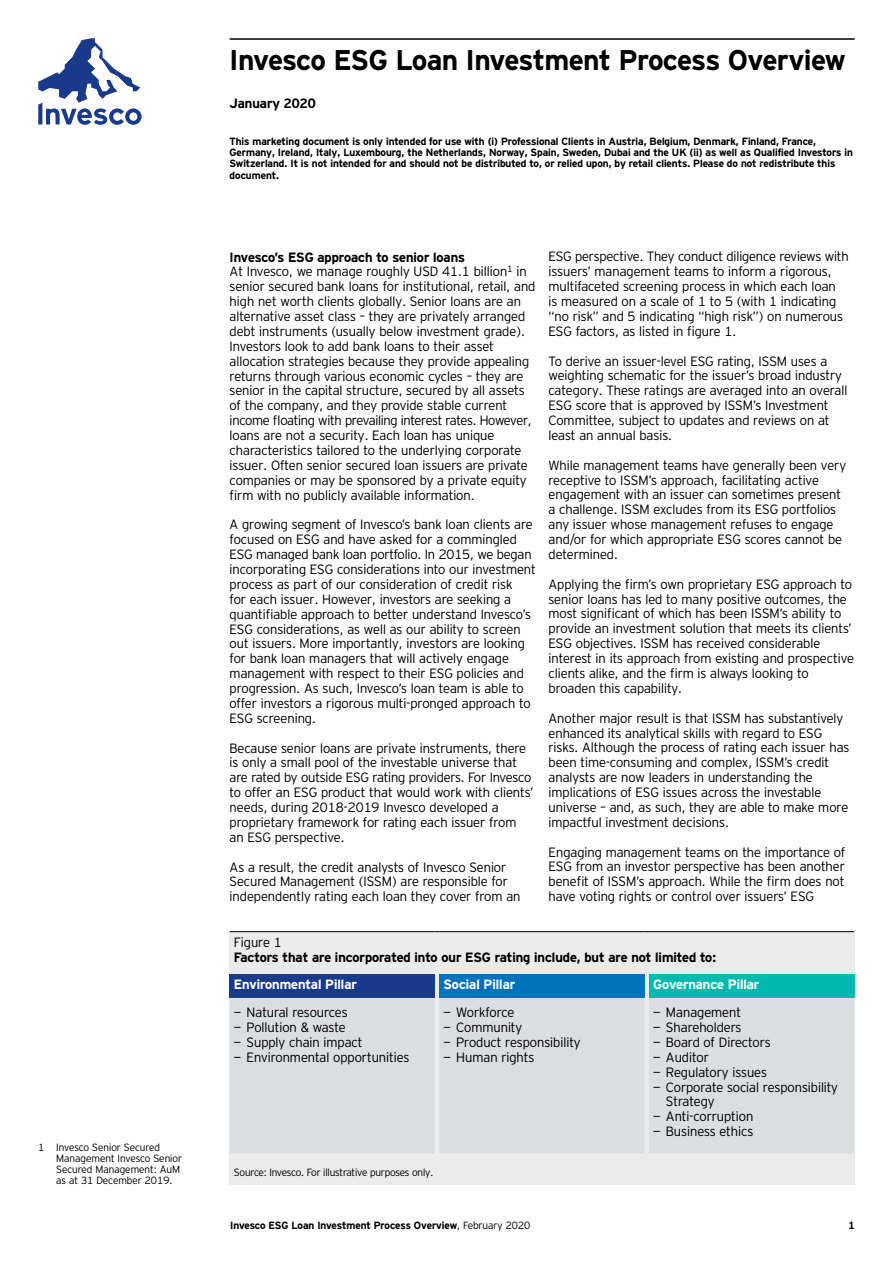
<style>
.page{position:relative;width:893px;height:1263px;background:#fff}
.page>*{position:absolute;margin:0;border:0;box-sizing:border-box;transform-origin:0 0}
.t1{font:700 28.5px "Invesco Interstate";letter-spacing:-.01em;color:#000}
.t2{font:300 13.5px/14.9px "Invesco Interstate";color:#000}
.t3{font:700 13.5px "Invesco Interstate";color:#000}
.t4{font:700 13.5px "Invesco Interstate";color:#fff}
.t5{font:700 10.5px/11.1px "Invesco Interstate";color:#000}
.t6{font:300 10.5px/11.1px "Invesco Interstate";letter-spacing:-.01em;color:#000}
.s1{font-weight:700}
.s2{font-weight:300}
</style>
<div class="page">
<svg style="left:38px;top:38px;width:104px;height:87px"></svg>
<hr style="left:230px;top:38px;width:625px;height:2px;background:#000">
<div style="left:230px;top:931px;width:625px;height:253px;background:#ebebec"></div>
<div style="left:230px;top:974px;width:205px;height:24px;background:#19398a"></div>
<div style="left:439px;top:974px;width:205px;height:24px;background:#0072bc"></div>
<div style="left:649px;top:974px;width:205px;height:24px;background:#00b8b0"></div>
<div style="left:230px;top:998px;width:624px;height:155px;background:#dcddde"></div>
<hr style="left:230px;top:931px;width:205px;height:1px;background:#000">
<hr style="left:439px;top:931px;width:205px;height:1px;background:#000">
<hr style="left:649px;top:931px;width:205px;height:1px;background:#000">
<p class="t6" style="left:56px;top:1141px;width:127px;text-indent:-18px">1 Invesco Senior Secured<br>Management Invesco Senior<br>Secured Management: AuM as at 31 December 2019.</p>
<h1 class="t1" style="left:230px;top:42px;width:617px">Invesco ESG Loan Investment Process Overview</h1>
<p class="t3" style="left:230px;top:95px;width:88px">January 2020</p>
<p class="t5" style="left:230px;top:136px;width:625px">This marketing document is only intended for use with (i) Professional Clients in Austria, Belgium, Denmark, Finland, France, Germany, Ireland, Italy, Luxembourg, the Netherlands, Norway, Spain, Sweden, Dubai and the UK (ii) as well as Qualified Investors in Switzerland. It is not intended for and should not be distributed to, or relied upon, by retail clients. Please do not redistribute this document.</p>
<p class="t2" style="left:230px;top:249px;width:307px"><span class="s1">Invesco’s ESG approach to senior loans<br></span>At Invesco, we manage roughly USD 41.1 billion<sup>1</sup> in senior secured bank loans for institutional, retail, and high net worth clients globally. Senior loans are an alternative asset class — they are privately arranged debt instruments (usually below investment grade).<br>Investors look to add bank loans to their asset allocation strategies because they provide appealing returns through various economic cycles — they are senior in the capital structure, secured by all assets of the company, and they provide stable current income floating with prevailing interest rates. However, loans are not a security. Each loan has unique characteristics tailored to the underlying corporate issuer. Often senior secured loan issuers are private companies or may be sponsored by a private equity firm with no publicly available information.</p>
<p class="t2" style="left:230px;top:517px;width:308px">A growing segment of Invesco’s bank loan clients are focused on ESG and have asked for a commingled ESG managed bank loan portfolio. In 2015, we began incorporating ESG considerations into our investment process as part of our consideration of credit risk<br>for each issuer. However, investors are seeking a quantifiable approach to better understand Invesco’s ESG considerations, as well as our ability to screen out issuers. More importantly, investors are looking for bank loan managers that will actively engage management with respect to their ESG policies and progression. As such, Invesco’s loan team is able to offer investors a rigorous multi-pronged approach to ESG screening.</p>
<p class="t2" style="left:230px;top:740px;width:305px">Because senior loans are private instruments, there is only a small pool of the investable universe that are rated by outside ESG rating providers. For Invesco to offer an ESG product that would work with clients’ needs, during 2018-2019 Invesco developed a proprietary framework for rating each issuer from an ESG perspective.</p>
<p class="t2" style="left:230px;top:859px;width:292px">As a result, the credit analysts of Invesco Senior<br>Secured Management (ISSM) are responsible for independently rating each loan they cover from an</p>
<p class="t2" style="left:549px;top:249px;width:302px">ESG perspective. They conduct diligence reviews with issuers’ management teams to inform a rigorous, multifaceted screening process in which each loan<br>is measured on a scale of 1 to 5 (with 1 indicating “no risk” and 5 indicating “high risk”) on numerous ESG factors, as listed in figure 1.</p>
<p class="t2" style="left:549px;top:353px;width:300px">To derive an issuer-level ESG rating, ISSM uses a weighting schematic for the issuer’s broad industry category. These ratings are averaged into an overall ESG score that is approved by ISSM’s Investment Committee, subject to updates and reviews on at least an annual basis.</p>
<p class="t2" style="left:549px;top:457px;width:299px">While management teams have generally been very receptive to ISSM’s approach, facilitating active engagement with an issuer can sometimes present a challenge. ISSM excludes from its ESG portfolios any issuer whose management refuses to engage and/or for which appropriate ESG scores cannot be determined.</p>
<p class="t2" style="left:549px;top:576px;width:307px">Applying the firm’s own proprietary ESG approach to senior loans has led to many positive outcomes, the most significant of which has been ISSM’s ability to provide an investment solution that meets its clients’ ESG objectives. ISSM has received considerable interest in its approach from existing and prospective clients alike, and the firm is always looking to broaden this capability.</p>
<p class="t2" style="left:549px;top:710px;width:302px">Another major result is that ISSM has substantively enhanced its analytical skills with regard to ESG risks. Although the process of rating each issuer has been time-consuming and complex, ISSM’s credit analysts are now leaders in understanding the implications of ESG issues across the investable universe – and, as such, they are able to make more impactful investment decisions.</p>
<p class="t2" style="left:549px;top:844px;width:298px;text-align:justify">Engaging management teams on the importance of ESG from an investor perspective has been another benefit of ISSM’s approach. While the firm does not have voting rights or control over issuers’ ESG</p>
<p class="t2" style="left:234px;top:934px;width:49px">Figure 1</p>
<p class="t3" style="left:234px;top:949px;width:484px">Factors that are incorporated into our ESG rating include, but are not limited to:</p>
<p class="t4" style="left:234px;top:976px;width:124px">Environmental Pillar</p>
<p class="t4" style="left:444px;top:976px;width:73px">Social Pillar</p>
<p class="t4" style="left:653px;top:976px;width:108px">Governance Pillar</p>
<p class="t2" style="left:234px;top:1005px;width:177px">− Natural resources<br>− Pollution &amp; waste<br>− Supply chain impact<br>− Environmental opportunities</p>
<p class="t2" style="left:444px;top:1005px;width:138px">− Workforce<br>− Community<br>− Product responsibility − Human rights</p>
<p class="t2" style="left:653px;top:1005px;width:89px">− Management</p>
<p class="t2" style="left:653px;top:1020px;width:90px">− Shareholders</p>
<p class="t2" style="left:653px;top:1035px;width:119px">− Board of Directors</p>
<p class="t2" style="left:653px;top:1049px;width:57px">− Auditor</p>
<p class="t2" style="left:653px;top:1064px;width:115px">− Regulatory issues</p>
<p class="t2" style="left:653px;top:1079px;width:186px">− Corporate social responsibility</p>
<p class="t2" style="left:666px;top:1094px;width:50px">Strategy</p>
<p class="t2" style="left:653px;top:1109px;width:102px">− Anti-corruption</p>
<p class="t2" style="left:653px;top:1124px;width:102px">− Business ethics</p>
<p class="t6" style="left:234px;top:1166px;width:201px">Source: Invesco. For illustrative purposes only.</p>
<p class="t5" style="left:230px;top:1219px;width:302px">Invesco ESG Loan Investment Process Overview<span class="s2">, February 2020</span></p>
<p class="t5" style="left:848px;top:1219px;width:8px">1</p>
</div>
